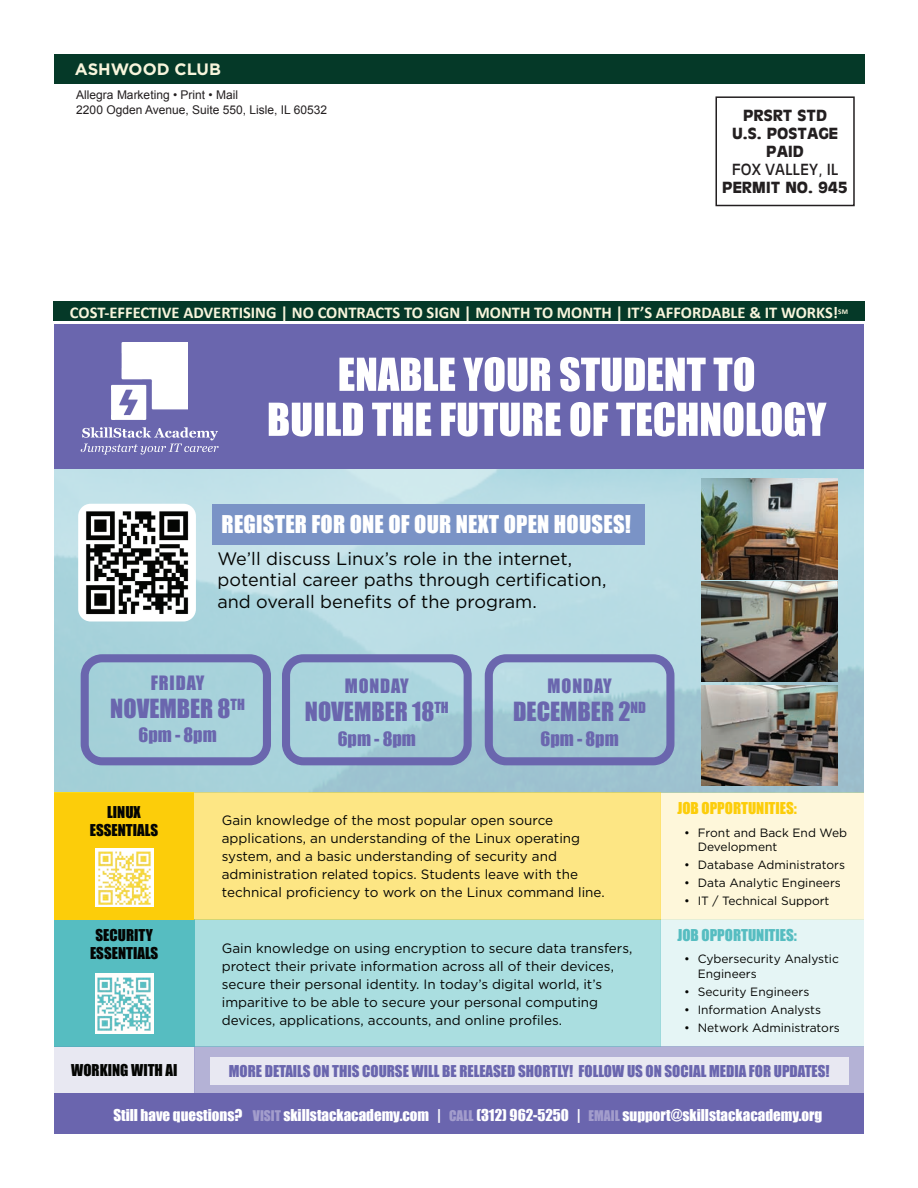
<style>
.page{position:relative;width:918px;height:1188px;background:#fff}
.page>*{position:absolute;margin:0;border:0;box-sizing:border-box;transform-origin:0 0}
.t1{font:24.3px "Impact";color:#6a66ae}
.t2{font:22.5px "Impact";letter-spacing:.01em;color:#fff}
.t3{font:18.15px "Impact";color:#6a66ae}
.t4{font:18px/21.6px "Gotham";color:#040503}
.t5{font:700 16.5px "Calibri";color:#f8f5dc}
.t6{font:700 16.5px "Gotham";color:#f8f5dc}
.t7{font:15px "Impact";color:#fff}
.t8{font:15px "Impact";color:#6a66ae}
.t9{font:15px/18px "Impact";color:#040503;text-align:center}
.t10{font:700 15px/18px "Antique Olive";color:#231f20;text-align:center}
.t11{font:15px "Impact";color:#fccd0a}
.t12{font:15px "Impact";color:#56bdc1}
.t13{font:15px "Antique Olive";color:#231f20}
.t14{font:13.5px/18px "Gotham";color:#040503}
.t15{font:12px/14.4px "Gotham";color:#040503}
.t16{font:12px/15px "Arial";color:#231f20}
.t17{font:700 7.2px "Calibri";color:#f8f5dc}
.s1{font-size:13.5px;color:#a39dcc}
</style>
<div class="page">
<div style="left:194px;top:1047px;width:670px;height:47px;background:#b4b2d6"></div>
<div style="left:54px;top:1094px;width:810px;height:40px;background:#6a65ae"></div>
<div style="left:54px;top:920px;width:140px;height:127px;background:#56bdc1"></div>
<div style="left:660px;top:792px;width:204px;height:128px;background:#fef7da"></div>
<div style="left:194px;top:920px;width:466px;height:127px;background:#aadee0"></div>
<div style="left:660px;top:919px;width:204px;height:127px;background:#e5f5f5"></div>
<div style="left:54px;top:792px;width:606px;height:128px;background:#fde684"></div>
<div style="left:54px;top:1047px;width:140px;height:47px;background:#e8e8f2"></div>
<div style="left:54px;top:324px;width:810px;height:145px;background:#6a66ae"></div>
<svg style="left:269px;top:402px;width:558px;height:35px"></svg>
<svg style="left:339px;top:357px;width:415px;height:35px"></svg>
<div style="left:54px;top:792px;width:140px;height:128px;background:#fccd0a"></div>
<div style="left:210px;top:1057px;width:639px;height:27px;background:#e8e8f2"></div>
<svg style="left:54px;top:469px;width:810px;height:323px;background:#aacfdc"></svg>
<div style="left:81px;top:654px;width:190px;height:111px;border:8px solid #6a66ae;border-radius:17px"></div>
<div style="left:282px;top:654px;width:190px;height:111px;border:8px solid #6a66ae;border-radius:17px"></div>
<div style="left:485px;top:654px;width:189px;height:111px;border:8px solid #6a66ae;border-radius:17px"></div>
<img style="left:112px;top:342px;width:76px;height:78px">
<svg style="left:81px;top:427px;width:138px;height:28px"></svg>
<img style="left:701px;top:685px;width:137px;height:100px">
<img style="left:701px;top:581px;width:137px;height:101px">
<img style="left:701px;top:479px;width:137px;height:100px">
<img style="left:78px;top:504px;width:118px;height:118px">
<img style="left:95px;top:973px;width:59px;height:61px">
<img style="left:95px;top:848px;width:59px;height:59px">
<div style="left:54px;top:54px;width:810px;height:29px;background:#053928"></div>
<div style="left:715px;top:96px;width:140px;height:110px;border:2px solid #231f20"></div>
<div style="left:53px;top:302px;width:812px;height:19px;background:#053928"></div>
<p class="t6" style="left:75px;top:58px;width:148px">ASHWOOD CLUB</p>
<p class="t16" style="left:76px;top:88px;width:252px">Allegra Marketing • Print • Mail<br>2200 Ogden Avenue, Suite 550, Lisle, IL 60532</p>
<p class="t10" style="left:732px;top:106px;width:107px">PRSRT STD<br>U.S. POSTAGE<br>PAID</p>
<p class="t13" style="left:732px;top:161px;width:108px">FOX VALLEY, IL</p>
<p class="t10" style="left:722px;top:178px;width:127px">PERMIT NO. 945</p>
<p class="t5" style="left:70px;top:302px;width:770px">COST-EFFECTIVE ADVERTISING | NO CONTRACTS TO SIGN | MONTH TO MONTH | IT’S AFFORDABLE &amp; IT WORKS!</p>
<p class="t17" style="left:838px;top:307px;width:11px">SM</p>
<h2 class="t2" style="left:222px;top:507px;width:411px">REGISTER FOR ONE OF OUR NEXT OPEN HOUSES!</h2>
<h3 class="t4" style="left:217px;top:547px;width:390px">We’ll discuss Linux’s role in the internet, potential career paths through certification, and overall benefits of the program.</h3>
<h3 class="t3" style="left:151px;top:668px;width:55px">FRIDAY</h3>
<h1 class="t1" style="left:110px;top:690px;width:136px">NOVEMBER 8<sup>TH</sup></h1>
<h3 class="t3" style="left:138px;top:721px;width:80px">6pm - 8pm</h3>
<h3 class="t3" style="left:345px;top:672px;width:66px">MONDAY</h3>
<h1 class="t1" style="left:305px;top:693px;width:145px">NOVEMBER 18<sup>TH</sup></h1>
<h3 class="t3" style="left:338px;top:724px;width:80px">6pm - 8pm</h3>
<h3 class="t3" style="left:548px;top:672px;width:66px">MONDAY</h3>
<h1 class="t1" style="left:513px;top:693px;width:134px">DECEMBER 2<sup>ND</sup></h1>
<h3 class="t3" style="left:541px;top:724px;width:80px">6pm - 8pm</h3>
<p class="t9" style="left:90px;top:802px;width:70px">LINUX<br>ESSENTIALS</p>
<p class="t14" style="left:222px;top:811px;width:384px">Gain knowledge of the most popular open source applications, an understanding of the Linux operating system, and a basic understanding of security and administration related topics. Students leave with the technical proficiency to work on the Linux command line.</p>
<p class="t11" style="left:677px;top:797px;width:121px">JOB OPPORTUNITIES:</p>
<p class="t15" style="left:698px;top:825px;width:151px;text-indent:-14px">• Front and Back End Web<br>Development</p>
<p class="t15" style="left:684px;top:858px;width:162px">• Database Administrators</p>
<p class="t15" style="left:684px;top:876px;width:158px">• Data Analytic Engineers</p>
<p class="t15" style="left:684px;top:894px;width:147px">• IT / Technical Support</p>
<p class="t12" style="left:677px;top:923px;width:121px">JOB OPPORTUNITIES:</p>
<p class="t15" style="left:698px;top:952px;width:143px;text-indent:-14px">• Cybersecurity Analystic<br>Engineers</p>
<p class="t15" style="left:684px;top:984px;width:127px">• Security Engineers</p>
<p class="t15" style="left:684px;top:1002px;width:138px">• Information Analysts</p>
<p class="t15" style="left:684px;top:1020px;width:157px">• Network Administrators</p>
<p class="t8" style="left:229px;top:1059px;width:602px">MORE DETAILS ON THIS COURSE WILL BE RELEASED SHORTLY! FOLLOW US ON SOCIAL MEDIA FOR UPDATES!</p>
<p class="t7" style="left:113px;top:1103px;width:711px">Still have questions? <span class="s1">VISIT</span> skillstackacademy.com | <span class="s1">CALL</span> (312) 962-5250 | <span class="s1">EMAIL</span> support@skillstackacademy.org</p>
<p class="t9" style="left:90px;top:926px;width:70px">SECURITY<br>ESSENTIALS</p>
<p class="t14" style="left:222px;top:939px;width:412px">Gain knowledge on using encryption to secure data transfers, protect their private information across all of their devices, secure their personal identity. In today’s digital world, it’s imparitive to be able to secure your personal computing devices, applications, accounts, and online profiles.</p>
<p class="t9" style="left:71px;top:1061px;width:108px">WORKING WITH AI</p>
</div>
